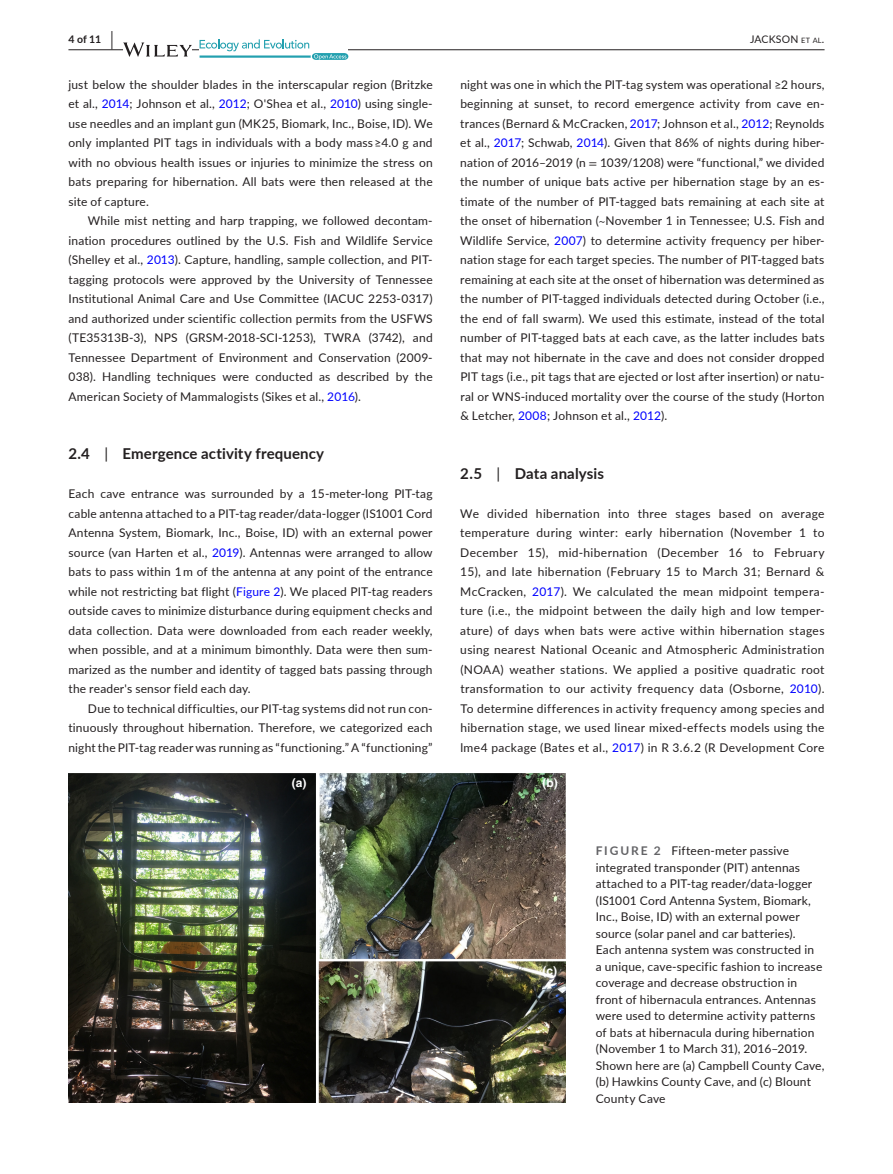
<style>
.page{position:relative;width:893px;height:1174px;background:#fff}
.page>*{position:absolute;margin:0;border:0;box-sizing:border-box;transform-origin:0 0}
.t1{font:700 15px "Lato";letter-spacing:.01em;color:#231f20}
.t2{font:12px/19.5px "Lato";letter-spacing:.015em;color:#231f20;text-align:justify}
.t3{font:700 12px "Helvetica";color:#fff}
.t4{font:10.5px "Lato";letter-spacing:.015em;color:#231f20}
.t5{font:700 10.5px "Lato";color:#231f20}
.s1{font-size:19.5px}
.s2{font-size:7.35px}
.s3{color:#00f}
.s4{font-family:"STIX"}
.s5{font-weight:400}
.s6{font-weight:700;color:#636366}
</style>
<div class="page">
<hr style="left:68px;top:49px;width:756px;height:1px;background:#231f20">
<svg style="left:123px;top:42px;width:69px;height:15px"></svg>
<svg style="left:200px;top:39px;width:148px;height:21px"></svg>
<img style="left:68px;top:773px;width:498px;height:329px">
<p class="t5" style="left:68px;top:31px;width:46px">4 of 11 <span class="s1">|</span></p>
<p class="t4" style="left:750px;top:31px;width:76px">JACKSON <span class="s2">et al</span>.</p>
<p class="t2" style="left:68px;top:74px;width:366px">just below the shoulder blades in the interscapular region (Britzke et al., <span class="s3">2014</span>; Johnson et al., <span class="s3">2012</span>; O'Shea et al., <span class="s3">2010</span>) using single&shy;use needles and an implant gun (MK25, Biomark, Inc., Boise, ID). We only implanted PIT tags in individuals with a body mass ≥4.0 g and with no obvious health issues or injuries to minimize the stress on bats preparing for hibernation. All bats were then released at the site of capture.</p>
<p class="t2" style="left:68px;top:210px;width:366px;text-indent:19px">While mist netting and harp trapping, we followed decontam&shy;ination procedures outlined by the U.S. Fish and Wildlife Service (Shelley et al., <span class="s3">2013</span>). Capture, handling, sample collection, and PIT&shy;tagging protocols were approved by the University of Tennessee Institutional Animal Care and Use Committee (IACUC 2253-0317) and authorized under scientific collection permits from the USFWS (TE35313B-3), NPS (GRSM-2018-SCI-1253), TWRA (3742), and Tennessee Department of Environment and Conservation (2009- 038). Handling techniques were conducted as described by the American Society of Mammalogists (Sikes et al., <span class="s3">2016</span>).</p>
<p class="t2" style="left:460px;top:74px;width:366px">night was one in which the PIT-tag system was operational ≥2 hours, beginning at sunset, to record emergence activity from cave en&shy;trances (Bernard &amp; McCracken, <span class="s3">2017</span>; Johnson et al., <span class="s3">2012</span>; Reynolds et al., <span class="s3">2017</span>; Schwab, <span class="s3">2014</span>). Given that 86% of nights during hiber&shy;nation of 2016–2019 (n <span class="s4">=</span> 1039/1208) were “functional,” we divided the number of unique bats active per hibernation stage by an es&shy;timate of the number of PIT-tagged bats remaining at each site at the onset of hibernation (<span class="s4">~</span>November 1 in Tennessee; U.S. Fish and Wildlife Service, <span class="s3">2007</span>) to determine activity frequency per hiber&shy;nation stage for each target species. The number of PIT-tagged bats remaining at each site at the onset of hibernation was determined as the number of PIT-tagged individuals detected during October (i.e., the end of fall swarm). We used this estimate, instead of the total number of PIT-tagged bats at each cave, as the latter includes bats that may not hibernate in the cave and does not consider dropped PIT tags (i.e., pit tags that are ejected or lost after insertion) or natu&shy;ral or WNS-induced mortality over the course of the study (Horton &amp; Letcher, <span class="s3">2008</span>; Johnson et al., <span class="s3">2012</span>).</p>
<p class="t1" style="left:68px;top:443px;width:257px">2.4 <span class="s5">|</span> Emergence activity frequency</p>
<p class="t2" style="left:68px;top:483px;width:366px">Each cave entrance was surrounded by a 15-meter-long PIT-tag cable antenna attached to a PIT-tag reader/data-logger (IS1001 Cord Antenna System, Biomark, Inc., Boise, ID) with an external power source (van Harten et al., <span class="s3">2019</span>). Antennas were arranged to allow bats to pass within 1 m of the antenna at any point of the entrance while not restricting bat flight (<span class="s3">Figure 2</span>). We placed PIT-tag readers outside caves to minimize disturbance during equipment checks and data collection. Data were downloaded from each reader weekly, when possible, and at a minimum bimonthly. Data were then sum&shy;marized as the number and identity of tagged bats passing through the reader's sensor field each day.</p>
<p class="t2" style="left:68px;top:698px;width:366px;text-indent:20px">Due to technical difficulties, our PIT-tag systems did not run con&shy;tinuously throughout hibernation. Therefore, we categorized each night the PIT-tag reader was running as “functioning.” A “functioning”</p>
<p class="t1" style="left:460px;top:462px;width:145px">2.5 <span class="s5">|</span> Data analysis</p>
<p class="t2" style="left:460px;top:503px;width:366px">We divided hibernation into three stages based on average temperature during winter: early hibernation (November 1 to December 15), mid-hibernation (December 16 to February 15), and late hibernation (February 15 to March 31; Bernard &amp; McCracken, <span class="s3">2017</span>). We calculated the mean midpoint tempera&shy;ture (i.e., the midpoint between the daily high and low temper&shy;ature) of days when bats were active within hibernation stages using nearest National Oceanic and Atmospheric Administration (NOAA) weather stations. We applied a positive quadratic root transformation to our activity frequency data (Osborne, <span class="s3">2010</span>).<br>To determine differences in activity frequency among species and hibernation stage, we used linear mixed-effects models using the lme4 package (Bates et al., <span class="s3">2017</span>) in R 3.6.2 (R Development Core</p>
<p class="t3" style="left:292px;top:775px;width:16px">(a)</p>
<p class="t3" style="left:542px;top:775px;width:17px">(b)</p>
<p class="t3" style="left:542px;top:963px;width:16px">(c)</p>
<p class="t2" style="left:596px;top:842px;width:230px;line-height:16.5px;text-align:left"><span class="s6">FIGURE 2</span> Fifteen-meter passive integrated transponder (PIT) antennas attached to a PIT-tag reader/data-logger (IS1001 Cord Antenna System, Biomark, Inc., Boise, ID) with an external power source (solar panel and car batteries).<br>Each antenna system was constructed in<br>a unique, cave-specific fashion to increase coverage and decrease obstruction in front of hibernacula entrances. Antennas were used to determine activity patterns of bats at hibernacula during hibernation (November 1 to March 31), 2016–2019.<br>Shown here are (a) Campbell County Cave, (b) Hawkins County Cave, and (c) Blount County Cave</p>
</div>
